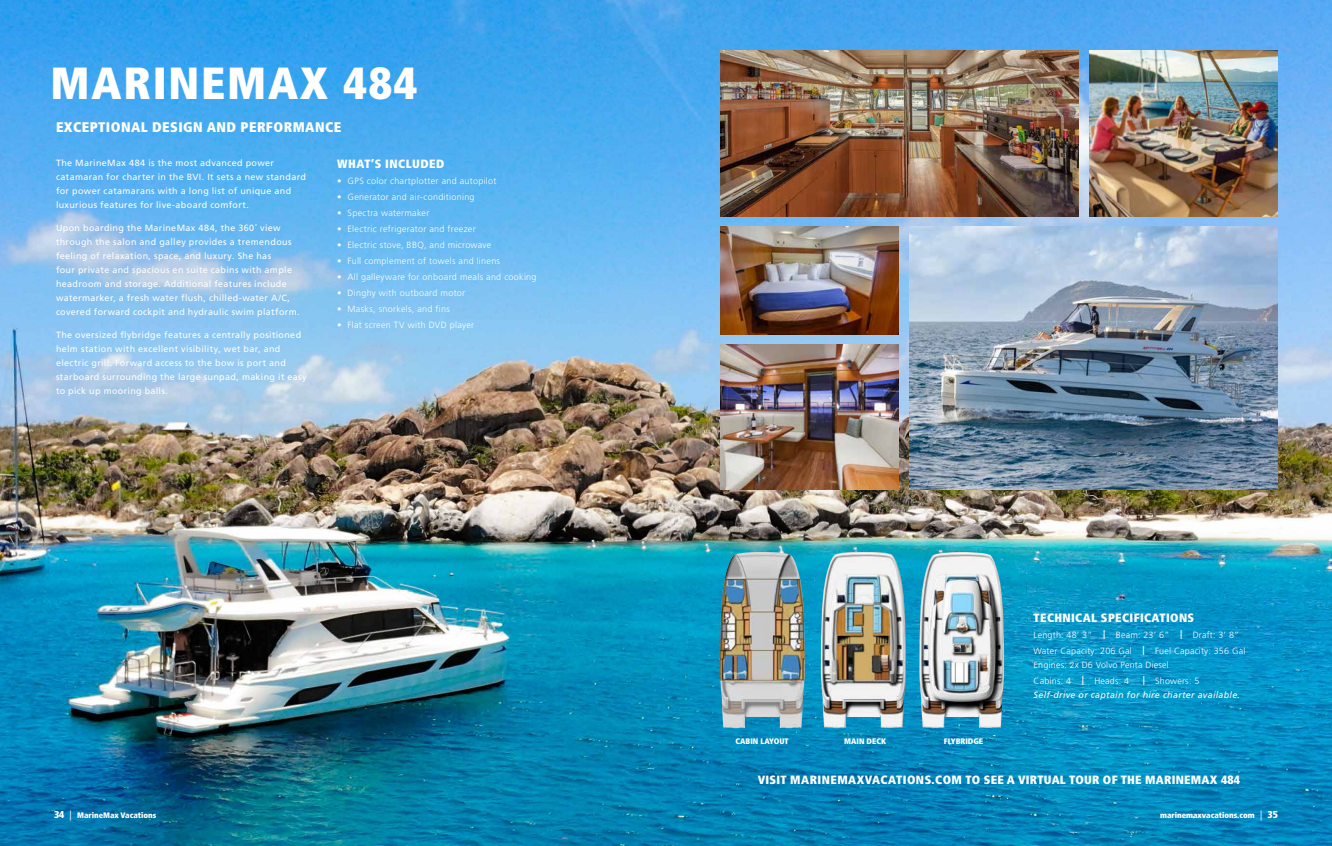
<style>
.page{position:relative;width:1332px;height:846px;background:#fff}
.page>*{position:absolute;margin:0;border:0;box-sizing:border-box;transform-origin:0 0}
.t1{font:900 condensed 45px "Frutiger LT Std";letter-spacing:.04em;color:#fff}
.t2{font:900 condensed 14px "Frutiger LT Std";letter-spacing:.03em;color:#fff}
.t3{font:900 condensed 12px "Frutiger LT Std";letter-spacing:.03em;color:#fff}
.t4{font:9px/14px "Frutiger LT Std";letter-spacing:.035em;color:#fff}
.t5{font:300 9px/16px "Frutiger LT Std";letter-spacing:.03em;color:#fff}
.t6{font:italic 9px "Frutiger LT Std";letter-spacing:.03em;color:#fff}
.t7{font:900 condensed 8px "Frutiger LT Std";color:#fff}
.s1{font-size:13px}
.s2{font-size:10px}
.s3{font-weight:300;font-stretch:normal;font-size:10px}
</style>
<div class="page">
<img style="left:0;top:0;width:1332px;height:846px">
<img style="left:909px;top:227px;width:369px;height:262px">
<img style="left:720px;top:51px;width:359px;height:166px">
<img style="left:1089px;top:51px;width:189px;height:166px">
<img style="left:720px;top:227px;width:179px;height:107px">
<img style="left:720px;top:344px;width:179px;height:146px">
<img style="left:919px;top:552px;width:85px;height:176px">
<img style="left:821px;top:552px;width:85px;height:176px">
<img style="left:720px;top:552px;width:85px;height:176px">
<h1 class="t1" style="left:51px;top:56px;width:368px">MARINEMAX 484</h1>
<h2 class="t2" style="left:56px;top:119px;width:287px">EXCEPTIONAL DESIGN AND PERFORMANCE</h2>
<p class="t4" style="left:56px;top:156px;width:252px">The MarineMax 484 is the most advanced power catamaran for charter in the BVI. It sets a new standard for power catamarans with a long list of unique and luxurious features for live-aboard comfort.</p>
<p class="t4" style="left:56px;top:221px;width:245px">Upon boarding the MarineMax 484, the 360˚ view through the salon and galley provides a tremendous feeling of relaxation, space, and luxury. She has<br>four private and spacious en suite cabins with ample headroom and storage. Additional features include watermarker, a fresh water flush, chilled-water A/C, covered forward cockpit and hydraulic swim platform.</p>
<p class="t4" style="left:56px;top:328px;width:252px">The oversized flybridge features a centrally positioned helm station with excellent visibility, wet bar, and electric grill. Forward access to the bow is port and starboard surrounding the large sunpad, making it easy to pick up mooring balls.</p>
<h3 class="t3" style="left:337px;top:156px;width:109px">WHAT’S INCLUDED</h3>
<p class="t5" style="left:337px;top:173px;width:161px">• GPS color chartplotter and autopilot</p>
<p class="t5" style="left:337px;top:189px;width:139px">• Generator and air-conditioning</p>
<p class="t5" style="left:337px;top:205px;width:94px">• Spectra watermaker</p>
<p class="t5" style="left:337px;top:221px;width:140px">• Electric refrigerator and freezer</p>
<p class="t5" style="left:337px;top:237px;width:156px">• Electric stove, BBQ, and microwave</p>
<p class="t5" style="left:337px;top:253px;width:164px">• Full complement of towels and linens</p>
<p class="t5" style="left:337px;top:269px;width:201px">• All galleyware for onboard meals and cooking</p>
<p class="t5" style="left:337px;top:285px;width:129px">• Dinghy with outboard motor</p>
<p class="t5" style="left:337px;top:301px;width:114px">• Masks, snorkels, and fins</p>
<p class="t5" style="left:337px;top:317px;width:139px">• Flat screen TV with DVD player</p>
<p class="t7" style="left:736px;top:736px;width:55px">CABIN LAYOUT</p>
<p class="t7" style="left:844px;top:736px;width:43px">MAIN DECK</p>
<p class="t7" style="left:944px;top:736px;width:41px">FLYBRIDGE</p>
<h3 class="t3" style="left:1034px;top:610px;width:162px">TECHNICAL SPECIFICATIONS</h3>
<p class="t5" style="left:1034px;top:627px;width:213px">Length: 48’ 3” <span class="s1">I</span> Beam: 23’ 6” <span class="s1">I</span> Draft: 3’ 8”<br>Water Capacity: 206 Gal <span class="s1">I</span> Fuel Capacity: 356 Gal</p>
<p class="t5" style="left:1034px;top:657px;width:167px">Engines: 2x D6 Volvo Penta Diesel<br>Cabins: 4 <span class="s1">I</span> Heads: 4 <span class="s1">I</span> Showers: 5</p>
<p class="t6" style="left:1034px;top:690px;width:208px">Self-drive or captain for hire charter available.</p>
<h3 class="t3" style="left:758px;top:772px;width:484px">VISIT MARINEMAXVACATIONS.COM TO SEE A VIRTUAL TOUR OF THE MARINEMAX 484</h3>
<p class="t7" style="left:54px;top:810px;width:104px"><span class="s2">34</span> <span class="s3">|</span> MarineMax Vacations</p>
<p class="t7" style="left:1160px;top:810px;width:119px">marinemaxvacations.com <span class="s3">|</span> <span class="s2">35</span></p>
</div>
